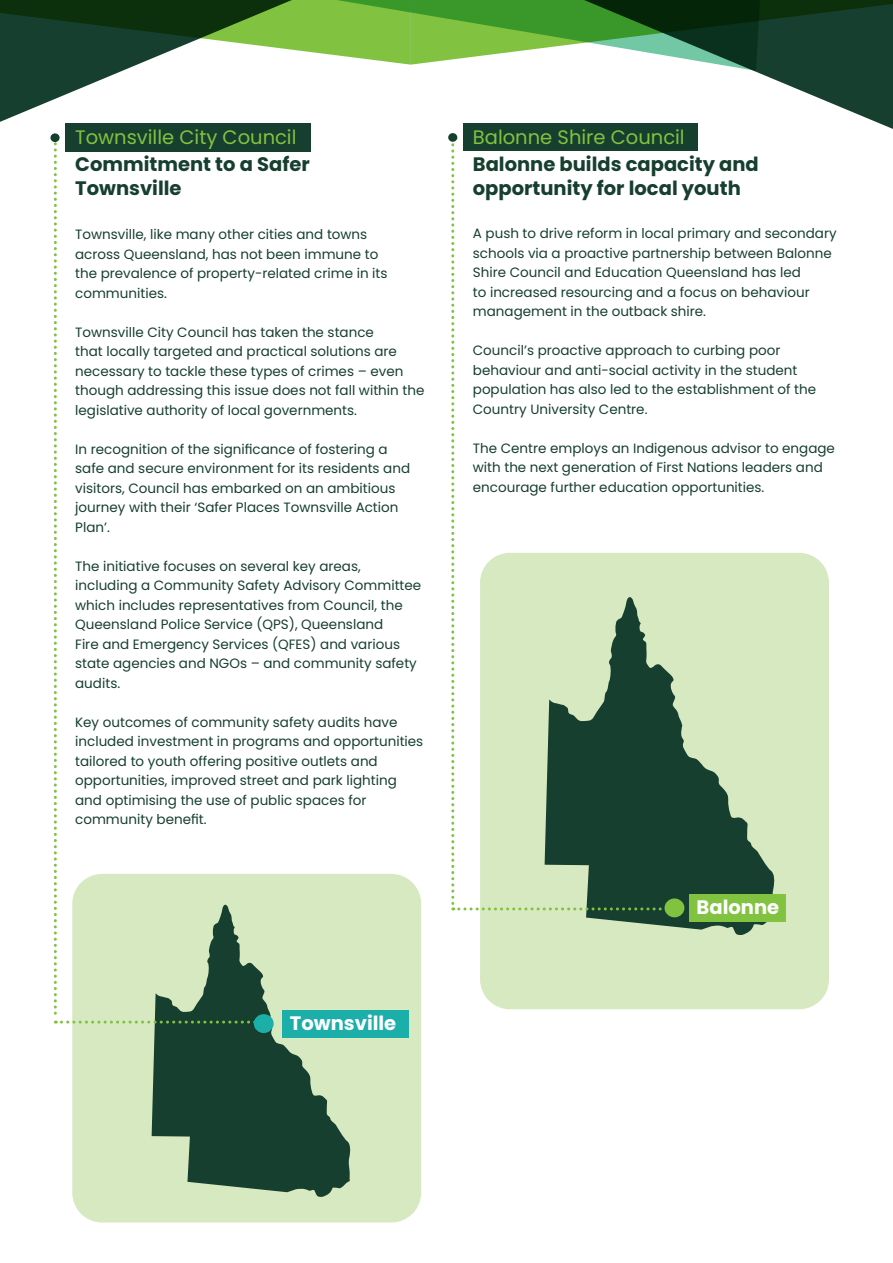
<style>
.page{position:relative;width:893px;height:1263px;background:#fff}
.page>*{position:absolute;margin:0;border:0;box-sizing:border-box;transform-origin:0 0}
.t1{font:19.5px/27px "Poppins";color:#81c340}
.t2{font:700 19.5px/24px "Poppins";color:#173f2f}
.t3{font:700 19.5px "Poppins";color:#fff}
.t4{font:13.5px/19.5px "Poppins";color:#173f2f}
.s1{font-weight:700;color:#173f2f}
</style>
<div class="page">
<div style="left:464px;top:123px;width:234px;height:28px;background:#173f2f"></div>
<svg style="left:0;top:0;width:893px;height:129px"></svg>
<div style="left:65px;top:123px;width:245px;height:29px;background:#173f2f"></div>
<div style="left:480px;top:553px;width:349px;height:456px;background:#d7e9c0;border-radius:30px"></div>
<svg style="left:549px;top:695px;width:226px;height:240px"></svg>
<div style="left:664px;top:898px;width:20px;height:19px;background:#81c340;border-radius:50%"></div>
<div style="left:689px;top:894px;width:97px;height:28px;background:#81c340"></div>
<svg style="left:451px;top:137px;width:223px;height:773px"></svg>
<div style="left:448px;top:133px;width:9px;height:9px;background:#173f2f;border-radius:50%"></div>
<div style="left:72px;top:874px;width:349px;height:348px;background:#d7e9c0;border-radius:30px"></div>
<svg style="left:152px;top:989px;width:199px;height:208px;fill:#173f2f"></svg>
<div style="left:283px;top:1010px;width:126px;height:28px;background:#1caea8"></div>
<svg style="left:54px;top:139px;width:209px;height:884px"></svg>
<div style="left:50px;top:133px;width:10px;height:9px;background:#173f2f;border-radius:50%"></div>
<div style="left:254px;top:1014px;width:20px;height:19px;background:#1caea8;border-radius:50%"></div>
<p class="t1" style="left:75px;top:124px;width:236px">Townsville City Council<br><span class="s1">Commitment to a Safer</span></p>
<p class="t2" style="left:75px;top:176px;width:108px">Townsville</p>
<p class="t4" style="left:75px;top:225px;width:314px">Townsville, like many other cities and towns across Queensland, has not been immune to the prevalence of property-related crime in its communities.</p>
<p class="t4" style="left:75px;top:322px;width:351px">Townsville City Council has taken the stance<br>that locally targeted and practical solutions are necessary to tackle these types of crimes – even though addressing this issue does not fall within the legislative authority of local governments.</p>
<p class="t4" style="left:75px;top:439px;width:336px">In recognition of the significance of fostering a safe and secure environment for its residents and visitors, Council has embarked on an ambitious journey with their ‘Safer Places Townsville Action Plan’.</p>
<p class="t4" style="left:75px;top:556px;width:348px">The initiative focuses on several key areas, including a Community Safety Advisory Committee which includes representatives from Council, the Queensland Police Service (QPS), Queensland<br>Fire and Emergency Services (QFES) and various state agencies and NGOs – and community safety audits.</p>
<p class="t4" style="left:75px;top:712px;width:350px">Key outcomes of community safety audits have included investment in programs and opportunities tailored to youth offering positive outlets and opportunities, improved street and park lighting and optimising the use of public spaces for community benefit.</p>
<p class="t3" style="left:290px;top:1011px;width:108px">Townsville</p>
<p class="t1" style="left:473px;top:124px;width:213px">Balonne Shire Council</p>
<p class="t2" style="left:473px;top:152px;width:287px">Balonne builds capacity and opportunity for local youth</p>
<p class="t4" style="left:473px;top:224px;width:365px">A push to drive reform in local primary and secondary schools via a proactive partnership between Balonne Shire Council and Education Queensland has led<br>to increased resourcing and a focus on behaviour management in the outback shire.</p>
<p class="t4" style="left:473px;top:341px;width:345px">Council’s proactive approach to curbing poor behaviour and anti-social activity in the student population has also led to the establishment of the Country University Centre.</p>
<p class="t4" style="left:473px;top:438px;width:364px">The Centre employs an Indigenous advisor to engage with the next generation of First Nations leaders and encourage further education opportunities.</p>
<p class="t3" style="left:697px;top:895px;width:84px">Balonne</p>
</div>
